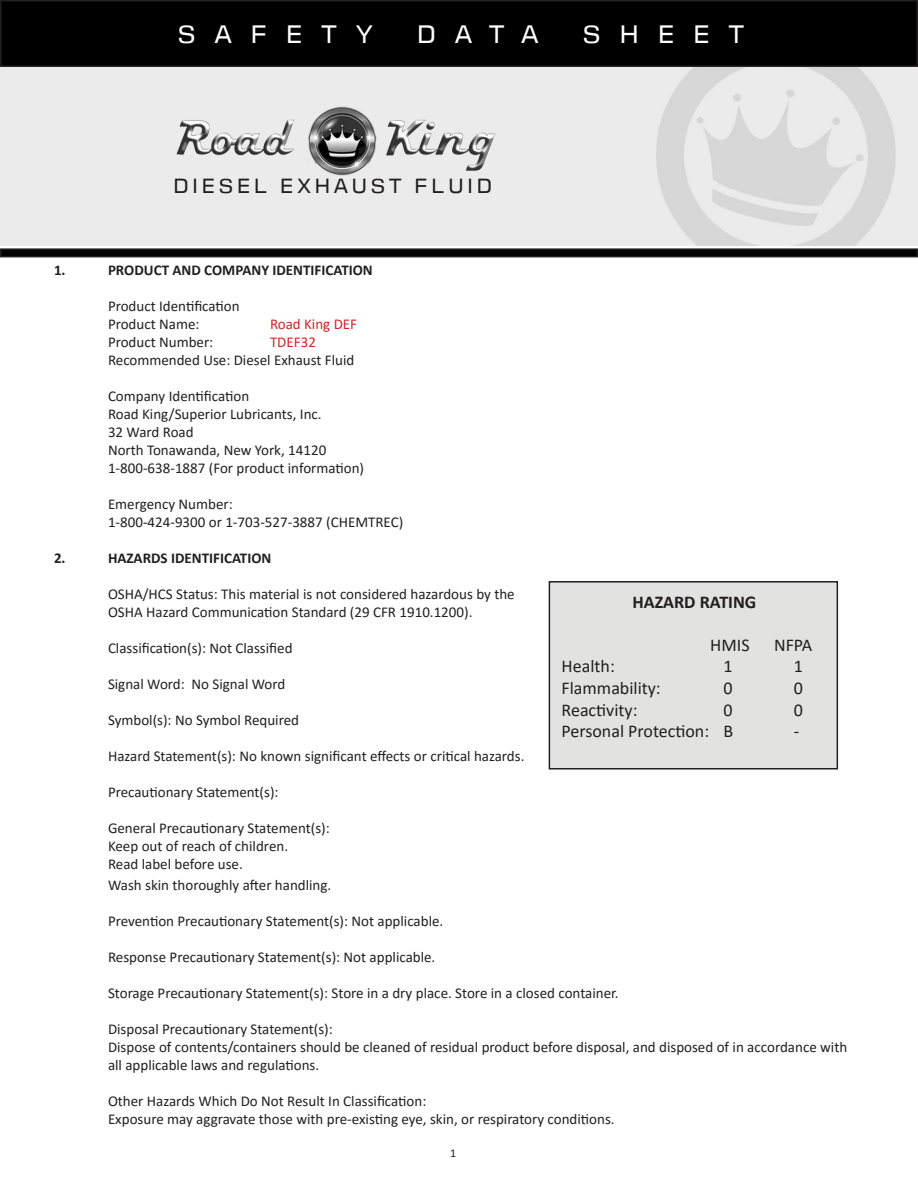
<style>
.page{position:relative;width:918px;height:1188px;background:#fff}
.page>*{position:absolute;margin:0;border:0;box-sizing:border-box;transform-origin:0 0}
.t1{font:24px "Moire";letter-spacing:.8em;color:#fff}
.t2{font:19.5px "Moire";letter-spacing:.2em;color:#231f20}
.t3{font:18px "Calibri";color:#231f20}
.t4{font:700 18px "Calibri";color:#231f20}
.t5{font:15px/18px "Calibri";color:#231f20}
.t6{font:700 15px "Calibri";color:#231f20}
.t7{font:15px "Calibri";color:#d1232a}
.t8{font:12px "Calibri";color:#231f20}
</style>
<div class="page">
<div style="left:549px;top:582px;width:288px;height:187px;background:#e2e2e1"></div>
<div style="left:549px;top:581px;width:289px;height:189px;border:2px solid #231f20"></div>
<img style="left:0;top:67px;width:918px;height:179px">
<div style="left:1px;top:1px;width:916px;height:65px;background:#000"></div>
<div style="left:0;top:0;width:918px;height:67px;border:2px solid #231f20"></div>
<div style="left:1px;top:249px;width:916px;height:8px;background:#000"></div>
<div style="left:0;top:248px;width:918px;height:9px;border:2px solid #231f20"></div>
<img style="left:166px;top:106px;width:331px;height:71px">
<p class="t1" style="left:178px;top:23px;width:196px">SAFETY</p>
<p class="t1" style="left:417px;top:23px;width:123px">DATA</p>
<p class="t1" style="left:583px;top:23px;width:163px">SHEET</p>
<p class="t2" style="left:173px;top:177px;width:320px">DIESEL EXHAUST FLUID</p>
<p class="t6" style="left:54px;top:259px;width:13px">1.</p>
<p class="t6" style="left:108px;top:259px;width:266px">PRODUCT AND COMPANY IDENTIFICATION</p>
<p class="t5" style="left:108px;top:296px;width:133px">Product Identification</p>
<p class="t5" style="left:108px;top:314px;width:93px">Product Name:</p>
<p class="t7" style="left:270px;top:313px;width:89px">Road King DEF</p>
<p class="t5" style="left:108px;top:332px;width:107px">Product Number:</p>
<p class="t7" style="left:270px;top:331px;width:47px">TDEF32</p>
<p class="t5" style="left:108px;top:350px;width:248px">Recommended Use: Diesel Exhaust Fluid</p>
<p class="t5" style="left:108px;top:386px;width:143px">Company Identification</p>
<p class="t5" style="left:108px;top:404px;width:215px">Road King/Superior Lubricants, Inc.</p>
<p class="t5" style="left:108px;top:422px;width:87px">32 Ward Road</p>
<p class="t5" style="left:108px;top:440px;width:220px">North Tonawanda, New York, 14120</p>
<p class="t5" style="left:108px;top:458px;width:258px">1-800-638-1887 (For product information)</p>
<p class="t5" style="left:108px;top:494px;width:126px">Emergency Number:</p>
<p class="t5" style="left:108px;top:512px;width:297px">1-800-424-9300 or 1-703-527-3887 (CHEMTREC)</p>
<p class="t6" style="left:54px;top:547px;width:13px">2.</p>
<p class="t6" style="left:108px;top:547px;width:165px">HAZARDS IDENTIFICATION</p>
<p class="t5" style="left:108px;top:584px;width:408px">OSHA/HCS Status: This material is not considered hazardous by the<br>OSHA Hazard Communication Standard (29 CFR 1910.1200).</p>
<p class="t5" style="left:108px;top:638px;width:186px">Classification(s): Not Classified</p>
<p class="t5" style="left:108px;top:674px;width:179px">Signal Word: No Signal Word</p>
<p class="t5" style="left:108px;top:710px;width:193px">Symbol(s): No Symbol Required</p>
<p class="t5" style="left:108px;top:746px;width:418px">Hazard Statement(s): No known significant effects or critical hazards.</p>
<p class="t5" style="left:108px;top:782px;width:172px">Precautionary Statement(s):</p>
<p class="t5" style="left:108px;top:818px;width:223px">General Precautionary Statement(s):</p>
<p class="t5" style="left:108px;top:836px;width:182px">Keep out of reach of children.</p>
<p class="t5" style="left:108px;top:854px;width:136px">Read label before use.</p>
<p class="t5" style="left:108px;top:876px;width:225px">Wash skin thoroughly after handling.</p>
<p class="t5" style="left:108px;top:912px;width:337px">Prevention Precautionary Statement(s): Not applicable.</p>
<p class="t5" style="left:108px;top:948px;width:329px">Response Precautionary Statement(s): Not applicable.</p>
<p class="t5" style="left:108px;top:984px;width:512px">Storage Precautionary Statement(s): Store in a dry place. Store in a closed container.</p>
<p class="t5" style="left:108px;top:1020px;width:226px">Disposal Precautionary Statement(s):</p>
<p class="t5" style="left:108px;top:1038px;width:741px">Dispose of contents/containers should be cleaned of residual product before disposal, and disposed of in accordance with</p>
<p class="t5" style="left:108px;top:1056px;width:213px">all applicable laws and regulations.</p>
<p class="t5" style="left:108px;top:1092px;width:320px">Other Hazards Which Do Not Result In Classification:</p>
<p class="t5" style="left:108px;top:1110px;width:508px">Exposure may aggravate those with pre-existing eye, skin, or respiratory conditions.</p>
<p class="t4" style="left:633px;top:589px;width:125px">HAZARD RATING</p>
<p class="t3" style="left:710px;top:632px;width:41px">HMIS</p>
<p class="t3" style="left:774px;top:632px;width:40px">NFPA</p>
<p class="t3" style="left:562px;top:654px;width:55px">Health:</p>
<p class="t3" style="left:724px;top:654px;width:11px">1</p>
<p class="t3" style="left:794px;top:654px;width:11px">1</p>
<p class="t3" style="left:562px;top:675px;width:101px">Flammability:</p>
<p class="t3" style="left:724px;top:675px;width:11px">0</p>
<p class="t3" style="left:794px;top:675px;width:11px">0</p>
<p class="t3" style="left:562px;top:697px;width:77px">Reactivity:</p>
<p class="t3" style="left:724px;top:697px;width:11px">0</p>
<p class="t3" style="left:794px;top:697px;width:11px">0</p>
<p class="t3" style="left:562px;top:719px;width:173px">Personal Protection: B</p>
<p class="t3" style="left:794px;top:719px;width:7px">-</p>
<p class="t8" style="left:450px;top:1145px;width:8px">1</p>
</div>
